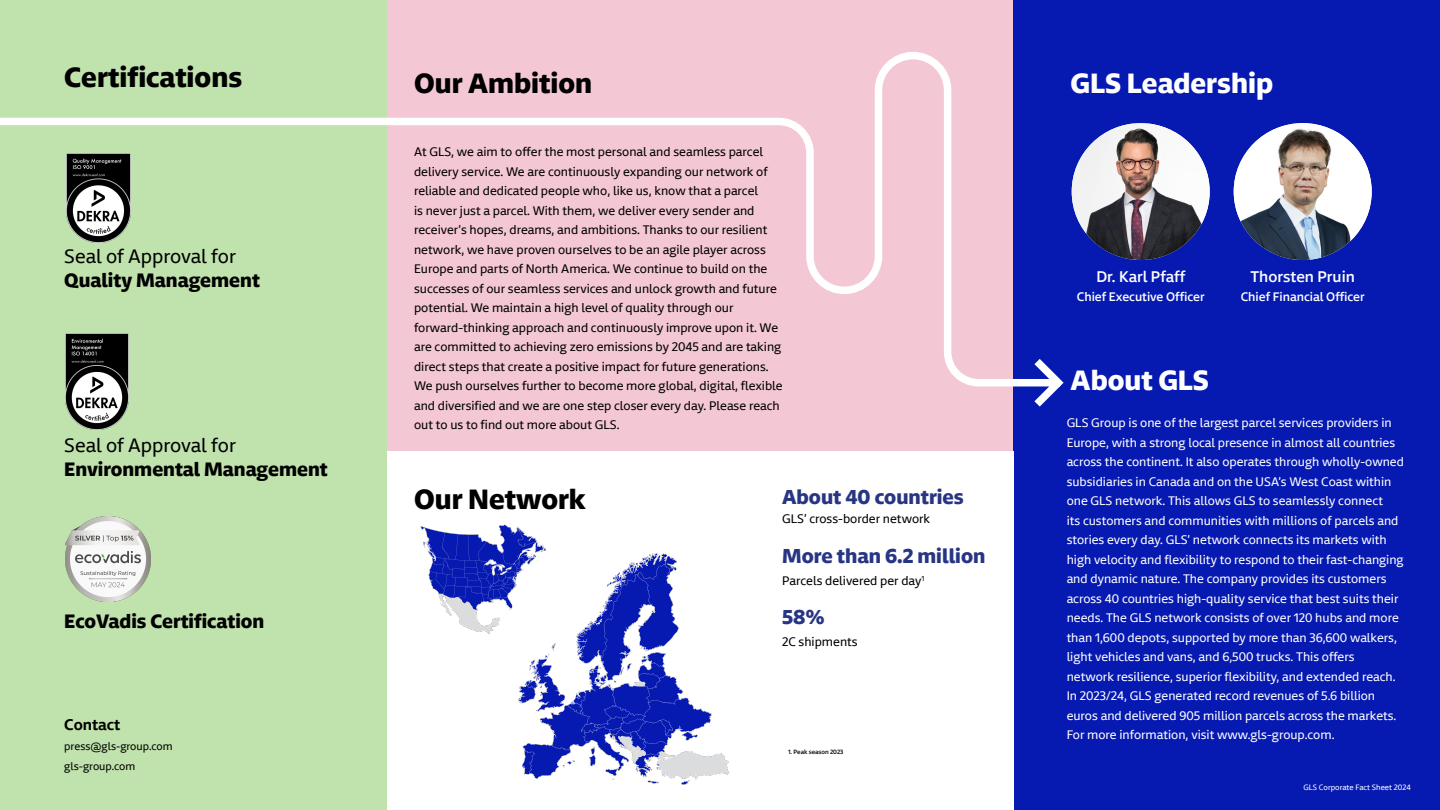
<style>
.page{position:relative;width:1440px;height:810px;background:#fff}
.page>*{position:absolute;margin:0;border:0;box-sizing:border-box;transform-origin:0 0}
.t1{font:700 27px "Newson GLSDTP";color:#000}
.t2{font:700 27px "Newson GLSDTP";color:#fff}
.t3{font:700 19.5px "Newson GLSDTP";color:#283583}
.t4{font:700 18.75px "Newson GLSDTP";color:#000}
.t5{font:18.75px "Newson GLSDTP";color:#000}
.t6{font:500 15px "Newson GLSDTP";color:#fff}
.t7{font:600 15px "Newson GLSDTP";color:#000}
.t8{font:12px/19.5px "Newson GLSDTP";color:#fff}
.t9{font:12px/19.5px "Newson GLSDTP";color:#000}
.t10{font:500 12px "Newson GLSDTP";color:#fff}
.t11{font:10.5px/19.5px "Newson GLSDTP";color:#000}
.t12{font:7.5px "Newson GLSDTP";color:#fff}
.t13{font:500 6px "Newson GLSDTP";color:#000}
</style>
<div class="page">
<div style="left:365px;top:0;width:679px;height:810px;background:#f3c8d4"></div>
<div style="left:0;top:0;width:387px;height:810px;background:#c0e2ad"></div>
<div style="left:1014px;top:0;width:426px;height:810px;background:#061ab1"></div>
<img style="left:1072px;top:124px;width:138px;height:136px">
<img style="left:1234px;top:123px;width:138px;height:137px">
<div style="left:387px;top:452px;width:627px;height:358px;background:#fff"></div>
<img style="left:518px;top:553px;width:212px;height:232px">
<svg style="left:0;top:48px;width:1064px;height:367px"></svg>
<img style="left:420px;top:524px;width:131px;height:113px">
<img style="left:65px;top:517px;width:85px;height:85px">
<img style="left:65px;top:334px;width:64px;height:95px">
<img style="left:67px;top:154px;width:64px;height:89px">
<h1 class="t1" style="left:64px;top:53px;width:179px">Certifications</h1>
<h1 class="t1" style="left:414px;top:59px;width:180px">Our Ambition</h1>
<h3 class="t5" style="left:64px;top:239px;width:173px">Seal of Approval for</h3>
<h3 class="t4" style="left:64px;top:263px;width:197px">Quality Management</h3>
<h3 class="t5" style="left:64px;top:428px;width:173px">Seal of Approval for</h3>
<h3 class="t4" style="left:64px;top:452px;width:265px">Environmental Management</h3>
<h3 class="t4" style="left:64px;top:604px;width:201px">EcoVadis Certification</h3>
<p class="t7" style="left:64px;top:711px;width:58px">Contact</p>
<p class="t11" style="left:64px;top:735px;width:110px">press@gls-group.com gls-group.com</p>
<p class="t9" style="left:414px;top:140px;width:370px">At GLS, we aim to offer the most personal and seamless parcel delivery service. We are continuously expanding our network of reliable and dedicated people who, like us, know that a parcel<br>is never just a parcel. With them, we deliver every sender and receiver’s hopes, dreams, and ambitions. Thanks to our resilient network, we have proven ourselves to be an agile player across Europe and parts of North America. We continue to build on the successes of our seamless services and unlock growth and future potential. We maintain a high level of quality through our forward-thinking approach and continuously improve upon it. We are committed to achieving zero emissions by 2045 and are taking direct steps that create a positive impact for future generations.<br>We push ourselves further to become more global, digital, flexible and diversified and we are one step closer every day. Please reach out to us to find out more about GLS.</p>
<h1 class="t1" style="left:414px;top:474px;width:173px">Our Network</h1>
<h2 class="t3" style="left:782px;top:479px;width:183px">About 40 countries</h2>
<p class="t9" style="left:782px;top:507px;width:150px">GLS’ cross-border network</p>
<h2 class="t3" style="left:782px;top:538px;width:205px">More than 6.2 million</h2>
<p class="t9" style="left:782px;top:569px;width:144px">Parcels delivered per day<sup>1</sup></p>
<h2 class="t3" style="left:782px;top:599px;width:44px">58%</h2>
<p class="t9" style="left:782px;top:630px;width:77px">2C shipments</p>
<p class="t13" style="left:788px;top:746px;width:57px">1. Peak season 2023</p>
<h1 class="t2" style="left:1071px;top:59px;width:204px">GLS Leadership</h1>
<p class="t6" style="left:1096px;top:263px;width:90px">Dr. Karl Pfaff</p>
<p class="t10" style="left:1077px;top:286px;width:129px">Chief Executive Officer</p>
<h1 class="t2" style="left:1071px;top:355px;width:140px">About GLS</h1>
<p class="t6" style="left:1251px;top:263px;width:106px">Thorsten Pruin</p>
<p class="t10" style="left:1241px;top:286px;width:125px">Chief Financial Officer</p>
<p class="t8" style="left:1067px;top:412px;width:339px">GLS Group is one of the largest parcel services providers in Europe, with a strong local presence in almost all countries across the continent. It also operates through wholly-owned subsidiaries in Canada and on the USA’s West Coast within one GLS network. This allows GLS to seamlessly connect<br>its customers and communities with millions of parcels and stories every day. GLS’ network connects its markets with high velocity and flexibility to respond to their fast-changing and dynamic nature. The company provides its customers across 40 countries high-quality service that best suits their needs. The GLS network consists of over 120 hubs and more than 1,600 depots, supported by more than 36,600 walkers, light vehicles and vans, and 6,500 trucks. This offers network resilience, superior flexibility, and extended reach.<br>In 2023/24, GLS generated record revenues of 5.6 billion euros and delivered 905 million parcels across the markets.<br>For more information, visit www.gls-group.com.</p>
<p class="t12" style="left:1304px;top:781px;width:109px">GLS Corporate Fact Sheet 2024</p>
</div>
